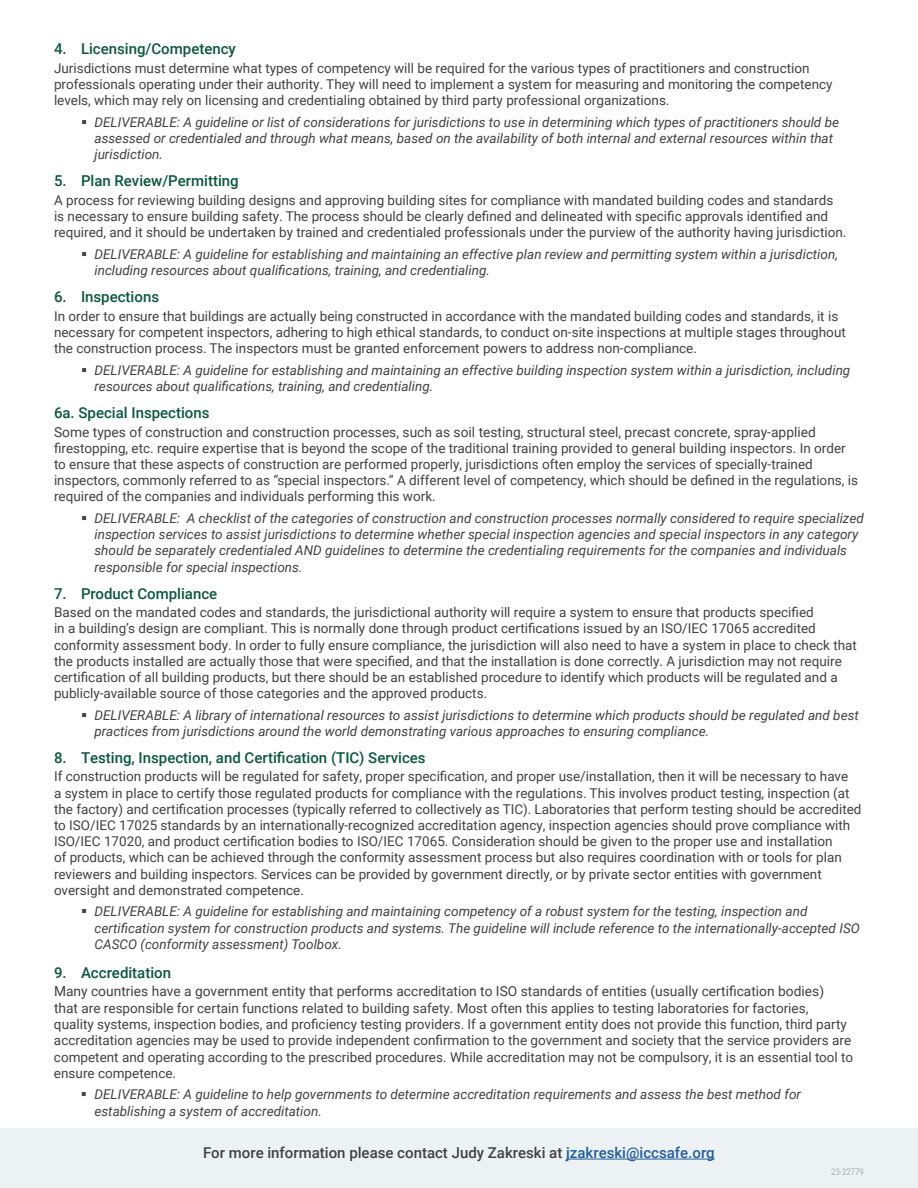
<style>
.page{position:relative;width:918px;height:1188px;background:#fff}
.page>*{position:absolute;margin:0;border:0;box-sizing:border-box;transform-origin:0 0}
.t1{font:500 15px "Roboto";color:#0b583f}
.t2{font:500 15px "Roboto";color:#424142}
.t3{font:13.8px "Roboto";color:#424142}
.t4{font:13.8px "Roboto";color:#414042}
.t5{font:13.5px/16.2px "Roboto";color:#414042}
.t6{font:italic 13.5px/16.2px "Roboto";color:#414042}
.t7{font:13.5px/16.2px "Roboto";color:#424142}
.t8{font:300 9px "Roboto Condensed";color:#939598}
.s1{font-size:13.8px}
.s2{color:#215e9e}
</style>
<div class="page">
<div style="left:0;top:1129px;width:918px;height:59px;background:#ecf1f4"></div>
<hr style="left:566px;top:1159px;width:149px;height:1px;background:#215e9e">
<p class="t1" style="left:54px;top:39px;width:183px">4. Licensing/Competency</p>
<p class="t5" style="left:54px;top:59px;width:780px">Jurisdictions must determine what types of competency will be required for the various types of practitioners and construction professionals operating under their authority. They will need to implement a system for measuring and monitoring the competency levels, which may rely on licensing and credentialing obtained by third party professional organizations.</p>
<p class="t6" style="left:94px;top:113px;width:746px">DELIVERABLE: A guideline or list of considerations for jurisdictions to use in determining which types of practitioners should be assessed or credentialed and through what means, based on the availability of both internal and external resources within that jurisdiction.</p>
<p class="t1" style="left:54px;top:171px;width:186px">5. Plan Review/Permitting</p>
<p class="t5" style="left:54px;top:191px;width:794px">A process for reviewing building designs and approving building sites for compliance with mandated building codes and standards is necessary to ensure building safety. The process should be clearly defined and delineated with specific approvals identified and required, and it should be undertaken by trained and credentialed professionals under the purview of the authority having jurisdiction.</p>
<p class="t6" style="left:94px;top:245px;width:745px">DELIVERABLE: A guideline for establishing and maintaining an effective plan review and permitting system within a jurisdiction, including resources about qualifications, training, and credentialing.</p>
<p class="t1" style="left:54px;top:286px;width:107px">6. Inspections</p>
<p class="t5" style="left:54px;top:307px;width:793px">In order to ensure that buildings are actually being constructed in accordance with the mandated building codes and standards, it is necessary for competent inspectors, adhering to high ethical standards, to conduct on-site inspections at multiple stages throughout the construction process. The inspectors must be granted enforcement powers to address non-compliance.</p>
<p class="t6" style="left:94px;top:361px;width:757px">DELIVERABLE: A guideline for establishing and maintaining an effective building inspection system within a jurisdiction, including resources about qualifications, training, and credentialing.</p>
<p class="t1" style="left:54px;top:402px;width:157px">6a. Special Inspections</p>
<p class="t3" style="left:54px;top:422px;width:763px">Some types of construction and construction processes, such as soil testing, structural steel, precast concrete, spray-applied</p>
<p class="t7" style="left:54px;top:439px;width:806px">firestopping, etc. require expertise that is beyond the scope of the traditional training provided to general building inspectors. In order to ensure that these aspects of construction are performed properly, jurisdictions often employ the services of specially-trained inspectors, commonly referred to as “special inspectors.” A different level of competency, which should be defined in the regulations, is required of the companies and individuals performing this work.</p>
<p class="t6" style="left:94px;top:510px;width:771px">DELIVERABLE: A checklist of the categories of construction and construction processes normally considered to require specialized inspection services to assist jurisdictions to determine whether special inspection agencies and special inspectors in any category should be separately credentialed AND guidelines to determine the credentialing requirements for the companies and individuals responsible for special inspections.</p>
<p class="t1" style="left:54px;top:583px;width:165px">7. Product Compliance</p>
<p class="t5" style="left:54px;top:604px;width:805px">Based on the mandated codes and standards, the jurisdictional authority will require a system to ensure that products specified<br>in a building’s design are compliant. This is normally done through product certifications issued by an ISO/IEC 17065 accredited conformity assessment body. In order to fully ensure compliance, the jurisdiction will also need to have a system in place to check that the products installed are actually those that were specified, and that the installation is done correctly. A jurisdiction may not require certification of all building products, but there should be an established procedure to identify which products will be regulated and a publicly-available source of those categories and the approved products.</p>
<p class="t6" style="left:94px;top:706px;width:766px">DELIVERABLE: A library of international resources to assist jurisdictions to determine which products should be regulated and best practices from jurisdictions around the world demonstrating various approaches to ensuring compliance.</p>
<p class="t1" style="left:54px;top:747px;width:373px">8. Testing, Inspection, and Certification (TIC) Services</p>
<p class="t5" style="left:54px;top:768px;width:809px">If construction products will be regulated for safety, proper specification, and proper use/installation, then it will be necessary to have<br>a system in place to certify those regulated products for compliance with the regulations. This involves product testing, inspection (at the factory) and certification processes (typically referred to collectively as TIC). Laboratories that perform testing should be accredited to ISO/IEC 17025 standards by an internationally-recognized accreditation agency, inspection agencies should prove compliance with ISO/IEC 17020, and product certification bodies to ISO/IEC 17065. Consideration should be given to the proper use and installation<br>of products, which can be achieved through the conformity assessment process but also requires coordination with or tools for plan reviewers and building inspectors. Services can be provided by government directly, or by private sector entities with government oversight and demonstrated competence.</p>
<p class="t6" style="left:94px;top:903px;width:767px">DELIVERABLE: A guideline for establishing and maintaining competency of a robust system for the testing, inspection and certification system for construction products and systems. The guideline will include reference to the internationally-accepted ISO<br>CASCO (conformity assessment) Toolbox.</p>
<p class="t1" style="left:54px;top:962px;width:119px">9. Accreditation</p>
<p class="t4" style="left:54px;top:982px;width:772px">Many countries have a government entity that performs accreditation to ISO standards of entities (usually certification bodies)</p>
<p class="t5" style="left:54px;top:1000px;width:801px"><span class="s1">that</span> are responsible for certain functions related to building safety. Most often this applies to testing laboratories for factories,<br>quality systems, inspection bodies, and proficiency testing providers. If a government entity does not provide this function, third party accreditation agencies may be used to provide independent confirmation to the government and society that the service providers are competent and operating according to the prescribed procedures. While accreditation may not be compulsory, it is an essential tool to ensure competence.</p>
<p class="t6" style="left:94px;top:1086px;width:708px">DELIVERABLE: A guideline to help governments to determine accreditation requirements and assess the best method for establishing a system of accreditation.</p>
<p class="t2" style="left:203px;top:1142px;width:513px">For more information please contact Judy Zakreski at <span class="s2">jzakreski@iccsafe.org</span></p>
<p class="t8" style="left:831px;top:1165px;width:34px">23-22779</p>
</div>
